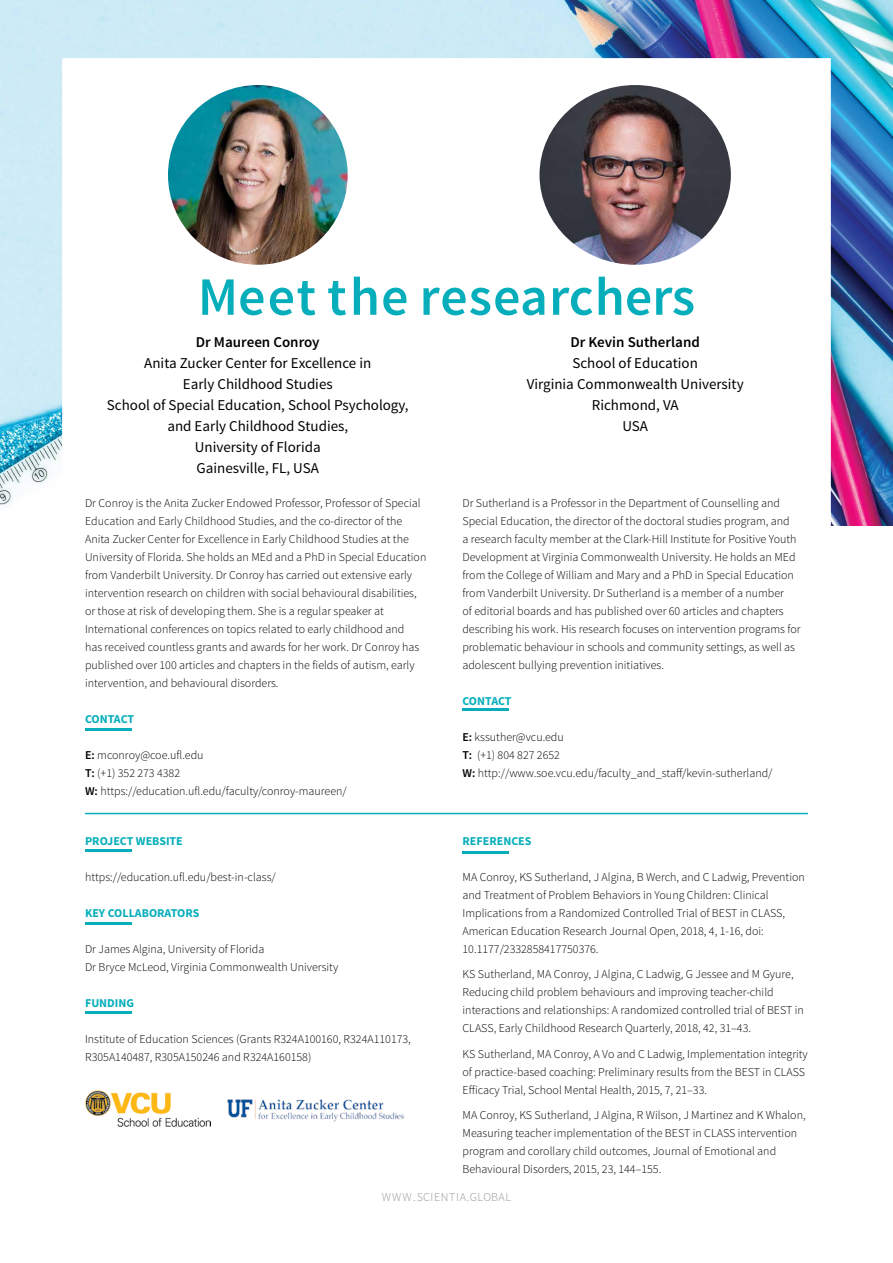
<style>
.page{position:relative;width:893px;height:1263px;background:#fff}
.page>*{position:absolute;margin:0;border:0;box-sizing:border-box;transform-origin:0 0}
.t1{font:600 54px "Source Sans Pro";letter-spacing:.02em;color:#06aebb}
.t2{font:15px/21px "Source Sans Pro";color:#000;text-align:center}
.t3{font:600 15px "Source Sans Pro";color:#000}
.t4{font:300 12px/18px "Source Sans Pro";color:#000}
.t5{font:700 12px "Source Sans Pro";color:#06aebb}
.t6{font:300 12px "Source Sans Pro";letter-spacing:.05em;color:#939598}
.s1{font-weight:600}
</style>
<div class="page">
<img style="left:0;top:0;width:893px;height:526px">
<div style="left:62px;top:58px;width:769px;height:1136px;background:#fff"></div>
<hr style="left:462px;top:709px;width:47px;height:2px;background:#06aebb">
<hr style="left:463px;top:851px;width:46px;height:2px;background:#06aebb">
<hr style="left:85px;top:922px;width:47px;height:2px;background:#06aebb">
<hr style="left:85px;top:849px;width:47px;height:3px;background:#06aebb">
<hr style="left:85px;top:1011px;width:47px;height:2px;background:#06aebb">
<hr style="left:85px;top:728px;width:47px;height:2px;background:#06aebb">
<hr style="left:85px;top:813px;width:723px;height:1px;background:#06aebb">
<img style="left:539px;top:85px;width:192px;height:180px">
<img style="left:168px;top:85px;width:180px;height:180px;border-radius:89px">
<img style="left:85px;top:1090px;width:126px;height:37px">
<img style="left:227px;top:1099px;width:177px;height:23px">
<h1 class="t1" style="left:198px;top:263px;width:499px">Meet the researchers</h1>
<p class="t3" style="left:196px;top:332px;width:125px">Dr Maureen Conroy</p>
<p class="t2" style="left:107px;top:352px;width:303px">Anita Zucker Center for Excellence in<br>Early Childhood Studies<br>School of Special Education, School Psychology, and Early Childhood Studies,<br>University of Florida<br>Gainesville, FL, USA</p>
<p class="t4" style="left:85px;top:494px;width:343px">Dr Conroy is the Anita Zucker Endowed Professor, Professor of Special Education and Early Childhood Studies, and the co-director of the Anita Zucker Center for Excellence in Early Childhood Studies at the University of Florida. She holds an MEd and a PhD in Special Education from Vanderbilt University. Dr Conroy has carried out extensive early intervention research on children with social behavioural disabilities, or those at risk of developing them. She is a regular speaker at International conferences on topics related to early childhood and<br>has received countless grants and awards for her work. Dr Conroy has published over 100 articles and chapters in the fields of autism, early intervention, and behavioural disorders.</p>
<p class="t5" style="left:85px;top:711px;width:51px">CONTACT</p>
<p class="t4" style="left:85px;top:746px;width:263px"><span class="s1">E:</span> mconroy@coe.ufl.edu<br><span class="s1">T:</span> (+1) 352 273 4382<br><span class="s1">W:</span> https://education.ufl.edu/faculty/conroy-maureen/</p>
<p class="t5" style="left:85px;top:833px;width:99px">PROJECT WEBSITE</p>
<p class="t4" style="left:85px;top:868px;width:192px">https://education.ufl.edu/best-in-class/</p>
<p class="t5" style="left:85px;top:905px;width:116px">KEY COLLABORATORS</p>
<p class="t4" style="left:85px;top:940px;width:255px">Dr James Algina, University of Florida<br>Dr Bryce McLeod, Virginia Commonwealth University</p>
<p class="t5" style="left:85px;top:995px;width:51px">FUNDING</p>
<p class="t4" style="left:85px;top:1030px;width:327px">Institute of Education Sciences (Grants R324A100160, R324A110173,<br>R305A140487, R305A150246 and R324A160158)</p>
<p class="t3" style="left:570px;top:332px;width:131px">Dr Kevin Sutherland</p>
<p class="t2" style="left:527px;top:352px;width:218px">School of Education<br>Virginia Commonwealth University<br>Richmond, VA<br>USA</p>
<p class="t4" style="left:462px;top:494px;width:340px">Dr Sutherland is a Professor in the Department of Counselling and Special Education, the director of the doctoral studies program, and<br>a research faculty member at the Clark-Hill Institute for Positive Youth Development at Virginia Commonwealth University. He holds an MEd from the College of William and Mary and a PhD in Special Education from Vanderbilt University. Dr Sutherland is a member of a number<br>of editorial boards and has published over 60 articles and chapters describing his work. His research focuses on intervention programs for problematic behaviour in schools and community settings, as well as adolescent bullying prevention initiatives.</p>
<p class="t5" style="left:462px;top:693px;width:51px">CONTACT</p>
<p class="t4" style="left:462px;top:728px;width:312px"><span class="s1">E:</span> kssuther@vcu.edu<br><span class="s1">T:</span> (+1) 804 827 2652<br><span class="s1">W:</span> http://www.soe.vcu.edu/faculty_and_staff/kevin-sutherland/</p>
<p class="t5" style="left:463px;top:833px;width:71px">REFERENCES</p>
<p class="t4" style="left:463px;top:868px;width:344px">MA Conroy, KS Sutherland, J Algina, B Werch, and C Ladwig, Prevention and Treatment of Problem Behaviors in Young Children: Clinical Implications from a Randomized Controlled Trial of BEST in CLASS, American Education Research Journal Open, 2018, 4, 1-16, doi:<br>10.1177/2332858417750376.</p>
<p class="t4" style="left:463px;top:965px;width:343px">KS Sutherland, MA Conroy, J Algina, C Ladwig, G Jessee and M Gyure, Reducing child problem behaviours and improving teacher-child interactions and relationships: A randomized controlled trial of BEST in CLASS, Early Childhood Research Quarterly, 2018, 42, 31–43.</p>
<p class="t4" style="left:463px;top:1045px;width:347px">KS Sutherland, MA Conroy, A Vo and C Ladwig, Implementation integrity of practice-based coaching: Preliminary results from the BEST in CLASS<br>Efficacy Trial, School Mental Health, 2015, 7, 21–33.</p>
<p class="t4" style="left:463px;top:1106px;width:345px">MA Conroy, KS Sutherland, J Algina, R Wilson, J Martinez and K Whalon, Measuring teacher implementation of the BEST in CLASS intervention program and corollary child outcomes, Journal of Emotional and Behavioural Disorders, 2015, 23, 144–155.</p>
<p class="t6" style="left:382px;top:1190px;width:131px">WWW.SCIENTIA.GLOBAL</p>
</div>
